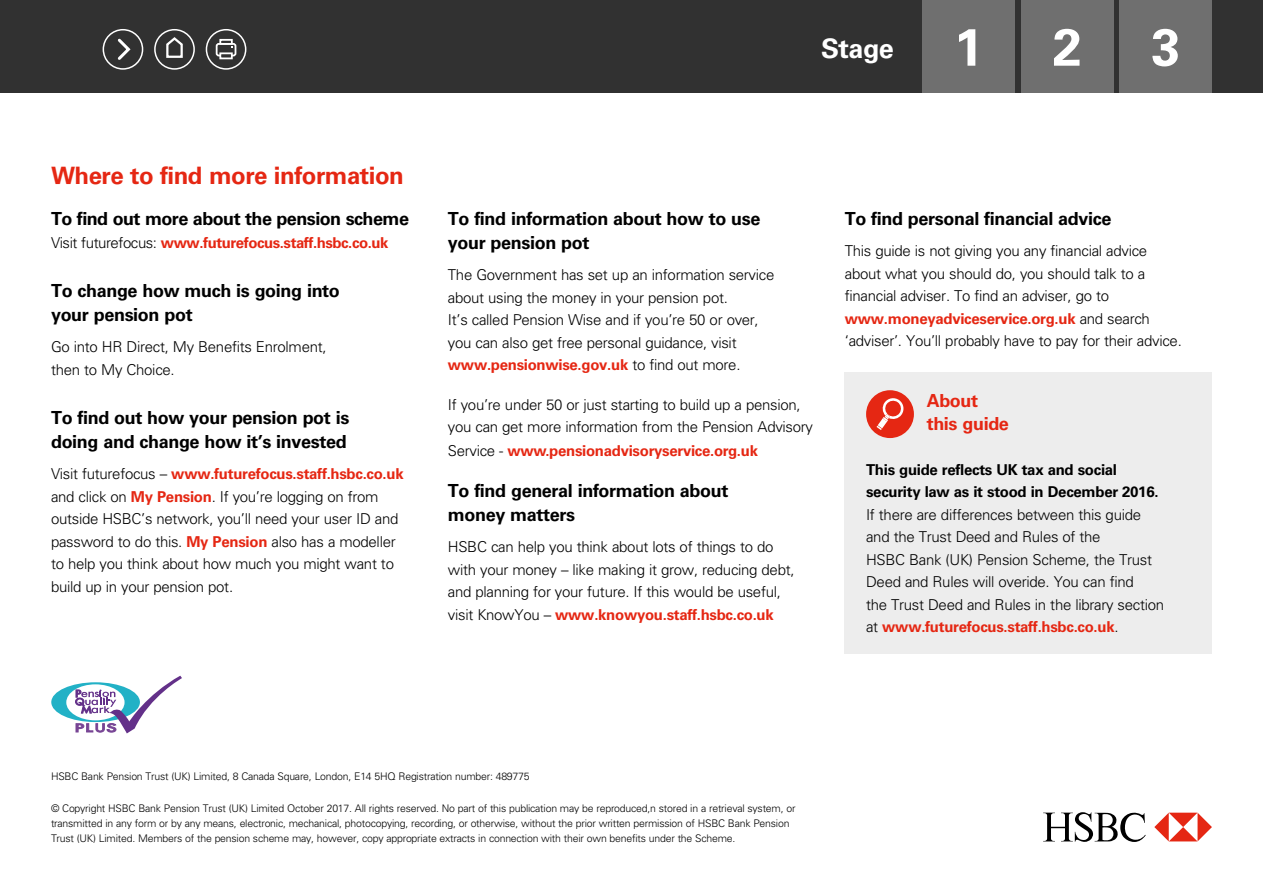
<style>
.page{position:relative;width:1263px;height:893px;background:#fff}
.page>*{position:absolute;margin:0;border:0;box-sizing:border-box;transform-origin:0 0}
.t1{font:700 52.2px "Univers";color:#fff}
.t2{font:700 27px "Univers";letter-spacing:-.02em;color:#fff}
.t3{font:700 24px "Univers";letter-spacing:-.02em;color:#e52713}
.t4{font:700 18px/24px "Univers";letter-spacing:-.02em;color:#000}
.HEADING{font:700 18px/22.5px "Univers";letter-spacing:-.02em;color:#e52713}
.HEADING-2{font:300 15px/22.5px "Univers";letter-spacing:-.02em;color:#000}
.t5{font:700 15px "Univers";letter-spacing:-.02em;color:#e52713}
.BODY{font:300 10.5px/15px "Univers";letter-spacing:-.02em;color:#000}
.s1{font-weight:300;color:#000}
.s2{font-weight:700;color:#e52713}
.s3{font-weight:700}
</style>
<div class="page">
<svg style="left:1043px;top:812px;width:103px;height:30px"></svg>
<svg style="left:1154px;top:813px;width:58px;height:28px"></svg>
<div style="left:0;top:0;width:1262px;height:92px;background:#313131"></div>
<div style="left:103px;top:29px;width:40px;height:41px;border:2px solid #fff;border-radius:50%"></div>
<svg style="left:117px;top:38px;width:14px;height:22px"></svg>
<div style="left:154px;top:29px;width:41px;height:41px;border:2px solid #fff;border-radius:50%"></div>
<svg style="left:166px;top:37px;width:17px;height:21px"></svg>
<div style="left:206px;top:29px;width:40px;height:41px;border:2px solid #fff;border-radius:50%"></div>
<div style="left:219px;top:39px;width:14px;height:6px;border:2px solid #fff"></div>
<div style="left:216px;top:43px;width:20px;height:13px;border:2px solid #fff;border-radius:2px"></div>
<svg style="left:219px;top:52px;width:14px;height:7px"></svg>
<div style="left:922px;top:0;width:93px;height:92px;background:#6f6f6f"></div>
<div style="left:1021px;top:0;width:92px;height:92px;background:#6f6f6f"></div>
<div style="left:1120px;top:0;width:92px;height:92px;background:#6f6f6f"></div>
<div style="left:845px;top:372px;width:367px;height:281px;background:#ededed"></div>
<div style="left:866px;top:390px;width:48px;height:48px;background:#e52713;border-radius:50%"></div>
<svg style="left:876px;top:398px;width:28px;height:32px"></svg>
<svg style="left:51px;top:676px;width:131px;height:57px"></svg>
<p class="t2" style="left:821px;top:33px;width:74px">Stage</p>
<p class="t1" style="left:954px;top:17px;width:31px">1</p>
<p class="t1" style="left:1053px;top:17px;width:31px">2</p>
<p class="t1" style="left:1151px;top:17px;width:31px">3</p>
<p class="t3" style="left:51px;top:162px;width:354px">Where to find more information</p>
<p class="t4" style="left:51px;top:207px;width:359px">To find out more about the pension scheme</p>
<p class="t5" style="left:51px;top:234px;width:339px"><span class="s1">Visit futurefocus:</span> www.futurefocus.staff.hsbc.co.uk</p>
<p class="t4" style="left:51px;top:279px;width:290px">To change how much is going into your pension pot</p>
<p class="HEADING-2" style="left:51px;top:336px;width:277px">Go into HR Direct, My Benefits Enrolment, then to My Choice.</p>
<p class="t4" style="left:51px;top:406px;width:300px">To find out how your pension pot is doing and change how it’s invested</p>
<p class="HEADING-2" style="left:51px;top:463px;width:354px">Visit futurefocus – <span class="s2">www.futurefocus.staff.hsbc.co.uk </span>and click on <span class="s2">My Pension</span>. If you’re logging on from outside HSBC’s network, you’ll need your user ID and password to do this. <span class="s2">My Pension</span> also has a modeller to help you think about how much you might want to build up in your pension pot.</p>
<p class="t4" style="left:448px;top:207px;width:314px">To find information about how to use your pension pot</p>
<p class="HEADING-2" style="left:448px;top:264px;width:328px">The Government has set up an information service about using the money in your pension pot.<br>It’s called Pension Wise and if you’re 50 or over, you can also get free personal guidance, visit <span class="s2">www.pensionwise.gov.uk</span> to find out more.</p>
<p class="HEADING-2" style="left:448px;top:393px;width:367px">If you’re under 50 or just starting to build up a pension, you can get more information from the Pension Advisory</p>
<p class="t5" style="left:448px;top:442px;width:312px"><span class="s1">Service -</span> www.pensionadvisoryservice.org.uk</p>
<p class="t4" style="left:448px;top:479px;width:282px">To find general information about money matters</p>
<p class="HEADING-2" style="left:448px;top:536px;width:348px">HSBC can help you think about lots of things to do with your money – like making it grow, reducing debt, and planning for your future. If this would be useful, visit KnowYou – <span class="s2">www.knowyou.staff.hsbc.co.uk</span></p>
<p class="t4" style="left:845px;top:207px;width:268px">To find personal financial advice</p>
<p class="HEADING-2" style="left:845px;top:240px;width:338px">This guide is not giving you any financial advice about what you should do, you should talk to a financial adviser. To find an adviser, go to <span class="s2">www.moneyadviceservice.org.uk</span> and search ‘adviser’. You’ll probably have to pay for their advice.</p>
<p class="HEADING" style="left:927px;top:390px;width:84px">About this guide</p>
<p class="HEADING-2" style="left:866px;top:458px;width:299px"><span class="s3">This guide reflects UK tax and social security law as it stood in December 2016.<br></span>If there are differences between this guide and the Trust Deed and Rules of the<br>HSBC Bank (UK) Pension Scheme, the Trust Deed and Rules will overide. You can find<br>the Trust Deed and Rules in the library section at <span class="s2">www.futurefocus.staff.hsbc.co.uk</span>.</p>
<p class="BODY" style="left:51px;top:769px;width:480px">HSBC Bank Pension Trust (UK) Limited, 8 Canada Square, London, E14 5HQ Registration number: 489775</p>
<p class="BODY" style="left:51px;top:801px;width:746px">© Copyright HSBC Bank Pension Trust (UK) Limited October 2017. All rights reserved. No part of this publication may be reproduced,n stored in a retrieval system, or transmitted in any form or by any means, electronic, mechanical, photocopying, recording, or otherwise, without the prior written permission of HSBC Bank Pension<br>Trust (UK) Limited. Members of the pension scheme may, however, copy appropriate extracts in connection with their own benefits under the Scheme.</p>
</div>
